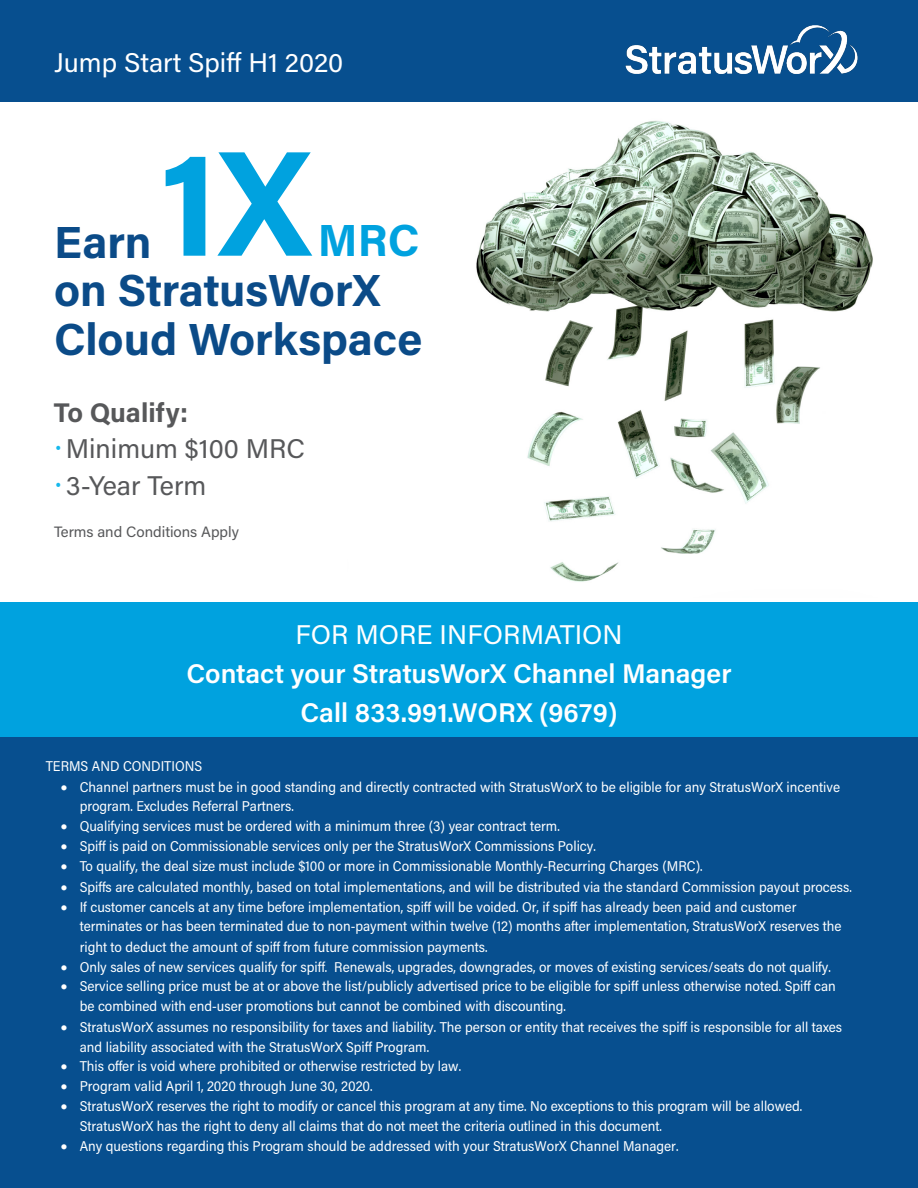
<style>
.page{position:relative;width:918px;height:1188px;background:#fff}
.page>*{position:absolute;margin:0;border:0;box-sizing:border-box;transform-origin:0 0}
.t1{font:700 150px "Acumin Pro";color:#00a2df}
.FUS_Lit_Number{font:700 45px/48.9px "Acumin Pro";letter-spacing:-.005em;color:#0b4b88}
.t2{font:700 45px "Acumin Pro";color:#00a2df}
.FUS_Lit_Number-2{font:600 27px/39px "Acumin Pro";color:#fff;text-align:center}
.t3{font:27px/36.8px "Acumin Pro";color:#57585a}
.FUS_Lit_Number-3{font:27px "Acumin Pro";color:#fff}
.FUS_Lit_Number-4{font:700 27px "Acumin Pro";color:#57585a}
.FUS_Lit_Number-5{font:15px "Acumin Pro";color:#57585a}
.FUS_Body_Copy{font:14.25px/20px "Acumin Pro Semi Cond";color:#fff}
.s1{font-weight:400}
</style>
<div class="page">
<img style="left:476px;top:120px;width:397px;height:462px">
<div style="left:0;top:603px;width:918px;height:154px;background:#00a2df"></div>
<div style="left:0;top:737px;width:918px;height:451px;background:#074f8f"></div>
<div style="left:0;top:0;width:918px;height:102px;background:#074f8f"></div>
<img style="left:625px;top:25px;width:233px;height:49px">
<p class="FUS_Lit_Number-3" style="left:54px;top:44px;width:291px">Jump Start Spiff H1 2020</p>
<h1 class="t1" style="left:159px;top:98px;width:153px">1X</h1>
<h2 class="t2" style="left:318px;top:208px;width:103px">MRC</h2>
<p class="FUS_Lit_Number" style="left:54px;top:216px;width:99px">Earn</p>
<p class="FUS_Lit_Number" style="left:54px;top:264px;width:370px">on StratusWorX<br>Cloud Workspace</p>
<p class="FUS_Lit_Number-4" style="left:54px;top:393px;width:135px">To Qualify:</p>
<p class="t3" style="left:66px;top:429px;width:241px">Minimum $100 MRC<br>3-Year Term</p>
<p class="FUS_Lit_Number-5" style="left:54px;top:522px;width:187px">Terms and Conditions Apply</p>
<p class="FUS_Lit_Number-2" style="left:186px;top:613px;width:547px"><span class="s1">FOR MORE INFORMATION<br></span>Contact your StratusWorX Channel Manager<br>Call 833.991.WORX (9679)</p>
<p class="FUS_Body_Copy" style="left:46px;top:756px;width:158px">TERMS AND CONDITIONS</p>
<p class="FUS_Body_Copy" style="left:80px;top:777px;width:762px;line-height:19px;text-indent:-19px">• Channel partners must be in good standing and directly contracted with StratusWorX to be eligible for any StratusWorX incentive program. Excludes Referral Partners.</p>
<p class="FUS_Body_Copy" style="left:61px;top:816px;width:501px">• Qualifying services must be ordered with a minimum three (3) year contract term.</p>
<p class="FUS_Body_Copy" style="left:61px;top:836px;width:537px">• Spiff is paid on Commissionable services only per the StratusWorX Commissions Policy.</p>
<p class="FUS_Body_Copy" style="left:61px;top:856px;width:643px">• To qualify, the deal size must include $100 or more in Commissionable Monthly-Recurring Charges (MRC).</p>
<p class="FUS_Body_Copy" style="left:61px;top:876px;width:793px">• Spiffs are calculated monthly, based on total implementations, and will be distributed via the standard Commission payout process.</p>
<p class="FUS_Body_Copy" style="left:80px;top:897px;width:763px;line-height:19px;text-indent:-19px">• If customer cancels at any time before implementation, spiff will be voided. Or, if spiff has already been paid and customer terminates or has been terminated due to non-payment within twelve (12) months after implementation, StratusWorX reserves the</p>
<p class="FUS_Body_Copy" style="left:80px;top:936px;width:409px">right to deduct the amount of spiff from future commission payments.</p>
<p class="FUS_Body_Copy" style="left:61px;top:956px;width:772px">• Only sales of new services qualify for spiff. Renewals, upgrades, downgrades, or moves of existing services/seats do not qualify.</p>
<p class="FUS_Body_Copy" style="left:80px;top:975px;width:758px;text-indent:-19px">• Service selling price must be at or above the list/publicly advertised price to be eligible for spiff unless otherwise noted. Spiff can be combined with end-user promotions but cannot be combined with discounting.</p>
<p class="FUS_Body_Copy" style="left:80px;top:1016px;width:764px;text-indent:-19px">• StratusWorX assumes no responsibility for taxes and liability. The person or entity that receives the spiff is responsible for all taxes and liability associated with the StratusWorX Spiff Program.</p>
<p class="FUS_Body_Copy" style="left:61px;top:1056px;width:402px">• This offer is void where prohibited or otherwise restricted by law.</p>
<p class="FUS_Body_Copy" style="left:61px;top:1075px;width:313px">• Program valid April 1, 2020 through June 30, 2020.</p>
<p class="FUS_Body_Copy" style="left:80px;top:1096px;width:724px;text-indent:-19px">• StratusWorX reserves the right to modify or cancel this program at any time. No exceptions to this program will be allowed.<br>StratusWorX has the right to deny all claims that do not meet the criteria outlined in this document.</p>
<p class="FUS_Body_Copy" style="left:61px;top:1136px;width:619px">• Any questions regarding this Program should be addressed with your StratusWorX Channel Manager.</p>
</div>
